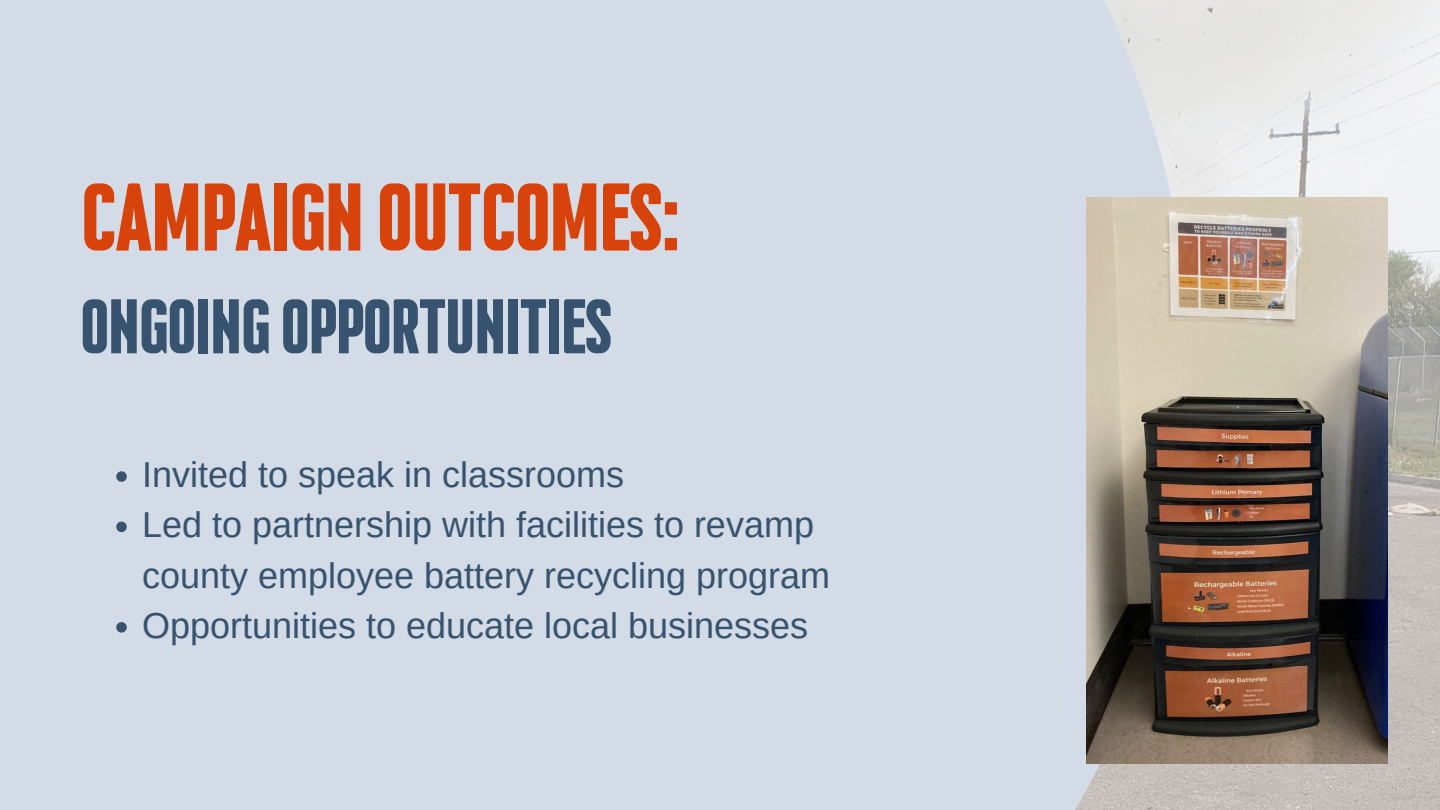
<style>
.page{position:relative;width:1440px;height:810px;background:#fff}
.page>*{position:absolute;margin:0;border:0;box-sizing:border-box;transform-origin:0 0}
.t1{font:700 87px "Cooperative";color:#d8430c}
.t2{font:700 70px "Cooperative";color:#37536f}
.t3{font:36px/50.2px "Arimo";color:#37536f}
</style>
<div class="page">
<img style="left:1190px;top:0;width:250px;height:810px">
<div style="left:0;top:0;width:1190px;height:810px;background:#d3dce6"></div>
<img style="left:1087px;top:198px;width:300px;height:566px">
<svg style="left:116px;top:471px;width:11px;height:11px"></svg>
<svg style="left:116px;top:522px;width:11px;height:10px"></svg>
<svg style="left:116px;top:622px;width:11px;height:11px"></svg>
<h1 class="t1" style="left:81px;top:164px;width:600px">CAMPAIGN OUTCOMES:</h1>
<h2 class="t2" style="left:81px;top:283px;width:532px">ONGOING OPPORTUNITIES</h2>
<p class="t3" style="left:142px;top:449px;width:689px">Invited to speak in classrooms<br>Led to partnership with facilities to revamp county employee battery recycling program Opportunities to educate local businesses</p>
</div>
